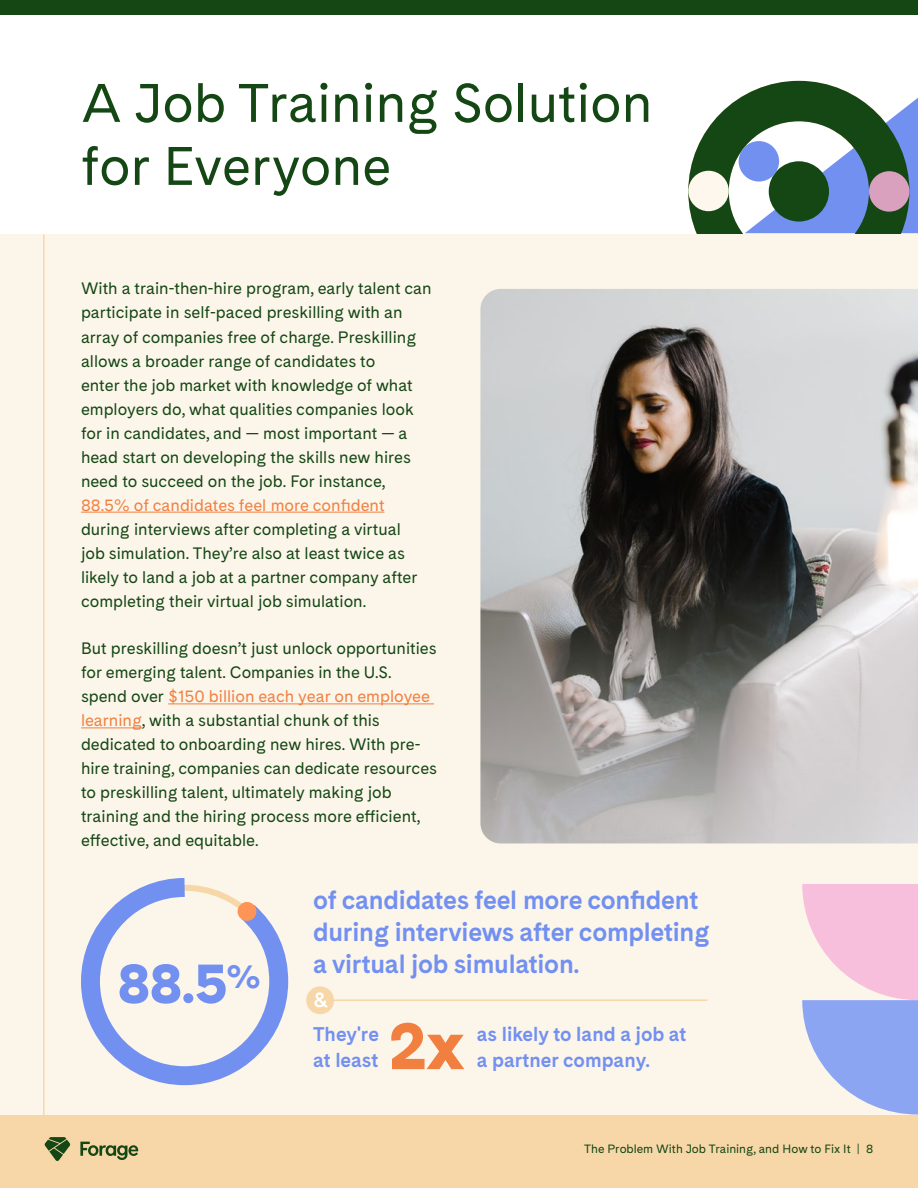
<style>
.page{position:relative;width:918px;height:1188px;background:#fff}
.page>*{position:absolute;margin:0;border:0;box-sizing:border-box;transform-origin:0 0}
.t1{font:900 66.15px "Cadiz";color:#f18040}
.t2{font:900 55.2px "Cadiz";color:#7290f0}
.t3{font:54px/63px "Cadiz";color:#144714}
.t4{font:700 25.8px/32.1px "Cadiz";letter-spacing:-.01em;color:#7290f0}
.t5{font:700 19.65px/26.2px "Cadiz";color:#7290f0}
.t6{font:16.5px/24px "Cadiz";color:#144714}
.t7{font:16.5px "Cadiz";color:#f18040}
.t8{font:12px "Cadiz";color:#144714}
.s1{color:#f18040}
</style>
<div class="page">
<div style="left:0;top:1113px;width:918px;height:75px;background:#f7d7a7"></div>
<svg style="left:80px;top:1142px;width:59px;height:18px"></svg>
<svg style="left:45px;top:1137px;width:25px;height:24px"></svg>
<div style="left:0;top:234px;width:918px;height:881px;background:#fcf5ea"></div>
<hr style="left:43px;top:234px;width:2px;height:888px;background:#f7d7a7">
<div style="left:0;top:0;width:918px;height:14px;background:#144714"></div>
<svg style="left:688px;top:81px;width:230px;height:152px"></svg>
<div style="left:739px;top:141px;width:40px;height:41px;background:#7290f0;border-radius:50%"></div>
<div style="left:688px;top:171px;width:41px;height:40px;background:#fdf7ed;border-radius:50%"></div>
<div style="left:869px;top:171px;width:40px;height:41px;background:#daa1bf;border-radius:50%"></div>
<hr style="left:81px;top:512px;width:303px;height:1px;background:#f18040">
<hr style="left:168px;top:703px;width:266px;height:1px;background:#f18040">
<hr style="left:81px;top:727px;width:61px;height:1px;background:#f18040">
<svg style="left:802px;top:884px;width:116px;height:231px"></svg>
<img style="left:480px;top:289px;width:438px;height:554px">
<svg style="left:81px;top:878px;width:208px;height:208px"></svg>
<div style="left:238px;top:902px;width:18px;height:19px;background:#ff9457;border-radius:50%"></div>
<hr style="left:313px;top:999px;width:394px;height:2px;background:#f7d7a7">
<div style="left:306px;top:986px;width:28px;height:28px;background:#f7d7a7;border-radius:50%"></div>
<svg style="left:314px;top:992px;width:14px;height:15px"></svg>
<h3 class="t3" style="left:81px;top:70px;width:573px">A Job Training Solution for Everyone</h3>
<p class="t6" style="left:81px;top:276px;width:352px">With a train-then-hire program, early talent can participate in self-paced preskilling with an array of companies free of charge. Preskilling allows a broader range of candidates to<br>enter the job market with knowledge of what employers do, what qualities companies look for in candidates, and — most important — a head start on developing the skills new hires need to succeed on the job. For instance,</p>
<p class="t7" style="left:81px;top:493px;width:305px">88.5% of candidates feel more confident</p>
<p class="t6" style="left:81px;top:516px;width:338px">during interviews after completing a virtual job simulation. They’re also at least twice as likely to land a job at a partner company after completing their virtual job simulation.</p>
<p class="t6" style="left:81px;top:636px;width:358px">But preskilling doesn’t just unlock opportunities for emerging talent. Companies in the U.S. spend over <span class="s1">$150 billion each year on employee learning</span>, with a substantial chunk of this dedicated to onboarding new hires. With pre&shy;hire training, companies can dedicate resources to preskilling talent, ultimately making job training and the hiring process more efficient, effective, and equitable.</p>
<h2 class="t2" style="left:117px;top:942px;width:145px">88.5<sup>%</sup></h2>
<h3 class="t4" style="left:313px;top:883px;width:398px">of candidates feel more confident during interviews after completing a virtual job simulation.</h3>
<p class="t5" style="left:313px;top:1020px;width:67px">They're at least</p>
<h1 class="t1" style="left:389px;top:997px;width:78px">2x</h1>
<p class="t5" style="left:477px;top:1020px;width:211px">as likely to land a job at a partner company.</p>
<p class="t8" style="left:584px;top:1141px;width:291px">The Problem With Job Training, and How to Fix It | 8</p>
</div>
